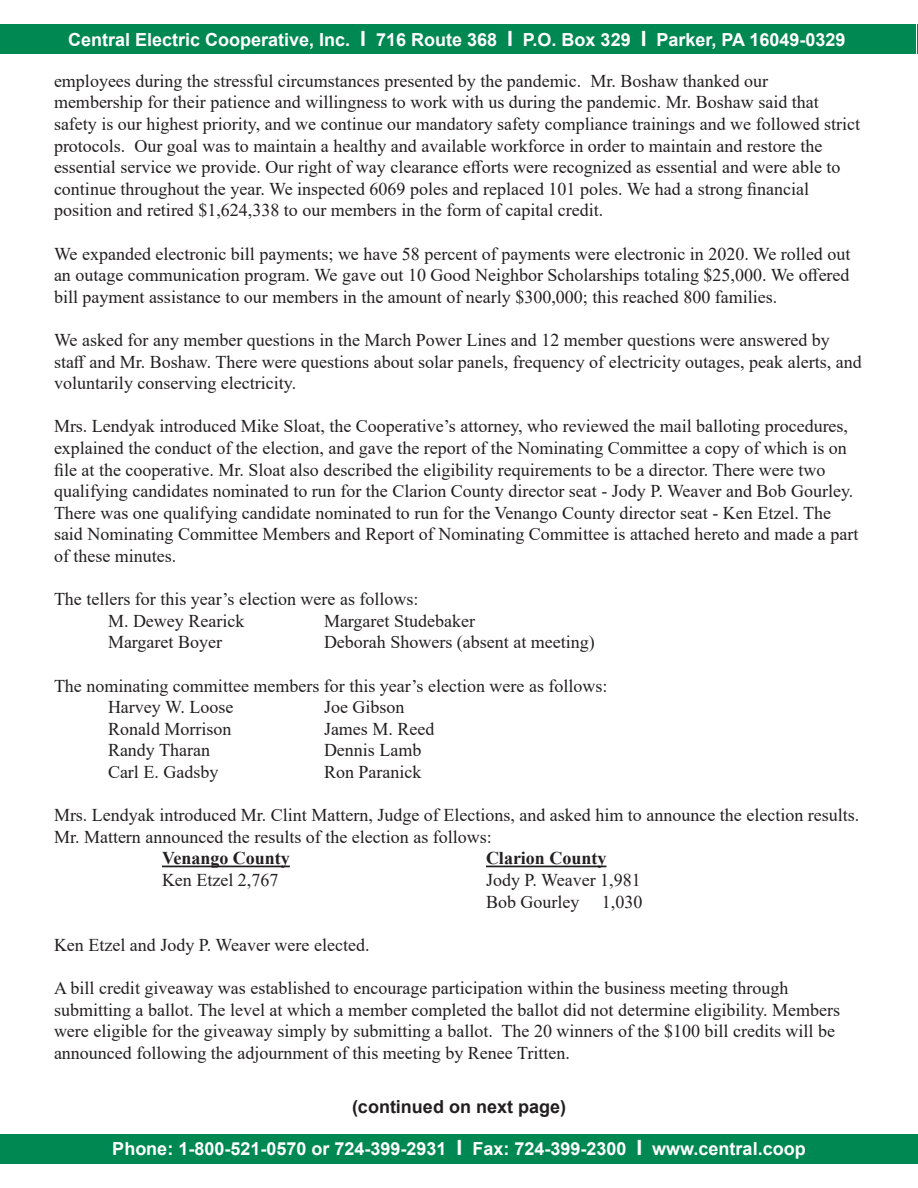
<style>
.page{position:relative;width:918px;height:1188px;background:#fff}
.page>*{position:absolute;margin:0;border:0;box-sizing:border-box;transform-origin:0 0}
.t1{font:18px/21.6px "Times New Roman";color:#231f20}
.t2{font:700 18px "Arial";color:#fff}
.t3{font:700 18px "Times New Roman";color:#231f20}
.t4{font:700 18px "Arial";color:#231f20}
.s1{font-size:21px}
</style>
<div class="page">
<div style="left:0;top:25px;width:916px;height:29px;background:#008852"></div>
<div style="left:0;top:1134px;width:918px;height:29px;background:#008852"></div>
<hr style="left:162px;top:866px;width:128px;height:1px;background:#231f20">
<hr style="left:486px;top:866px;width:121px;height:1px;background:#231f20">
<svg style="left:917px;top:25px;width:1px;height:29px"></svg>
<p class="t2" style="left:68px;top:27px;width:779px">Central Electric Cooperative, Inc. <span class="s1">I</span> 716 Route 368 <span class="s1">I</span> P.O. Box 329 <span class="s1">I</span> Parker, PA 16049-0329</p>
<p class="t1" style="left:54px;top:69px;width:716px">employees during the stressful circumstances presented by the pandemic. Mr. Boshaw thanked our</p>
<p class="t1" style="left:54px;top:91px;width:808px">membership for their patience and willingness to work with us during the pandemic. Mr. Boshaw said that safety is our highest priority, and we continue our mandatory safety compliance trainings and we followed strict protocols. Our goal was to maintain a healthy and available workforce in order to maintain and restore the essential service we provide. Our right of way clearance efforts were recognized as essential and were able to continue throughout the year. We inspected 6069 poles and replaced 101 poles. We had a strong financial</p>
<p class="t1" style="left:54px;top:199px;width:551px">position and retired $1,624,338 to our members in the form of capital credit.</p>
<p class="t1" style="left:54px;top:242px;width:798px;text-align:justify">We expanded electronic bill payments; we have 58 percent of payments were electronic in 2020. We rolled out an outage communication program. We gave out 10 Good Neighbor Scholarships totaling $25,000. We offered bill payment assistance to our members in the amount of nearly $300,000; this reached 800 families.</p>
<p class="t1" style="left:54px;top:329px;width:809px">We asked for any member questions in the March Power Lines and 12 member questions were answered by staff and Mr. Boshaw. There were questions about solar panels, frequency of electricity outages, peak alerts, and voluntarily conserving electricity.</p>
<p class="t1" style="left:54px;top:415px;width:806px">Mrs. Lendyak introduced Mike Sloat, the Cooperative’s attorney, who reviewed the mail balloting procedures, explained the conduct of the election, and gave the report of the Nominating Committee a copy of which is on file at the cooperative. Mr. Sloat also described the eligibility requirements to be a director. There were two qualifying candidates nominated to run for the Clarion County director seat - Jody P. Weaver and Bob Gourley.<br>There was one qualifying candidate nominated to run for the Venango County director seat - Ken Etzel. The said Nominating Committee Members and Report of Nominating Committee is attached hereto and made a part of these minutes.</p>
<p class="t1" style="left:54px;top:588px;width:366px">The tellers for this year’s election were as follows:</p>
<p class="t1" style="left:108px;top:609px;width:138px">M. Dewey Rearick</p>
<p class="t1" style="left:324px;top:609px;width:153px">Margaret Studebaker</p>
<p class="t1" style="left:108px;top:631px;width:116px">Margaret Boyer</p>
<p class="t1" style="left:324px;top:631px;width:272px">Deborah Showers (absent at meeting)</p>
<p class="t1" style="left:54px;top:674px;width:555px">The nominating committee members for this year’s election were as follows:</p>
<p class="t1" style="left:108px;top:696px;width:127px">Harvey W. Loose</p>
<p class="t1" style="left:324px;top:696px;width:82px">Joe Gibson</p>
<p class="t1" style="left:108px;top:717px;width:125px">Ronald Morrison</p>
<p class="t1" style="left:324px;top:717px;width:112px">James M. Reed</p>
<p class="t1" style="left:108px;top:739px;width:104px">Randy Tharan</p>
<p class="t1" style="left:324px;top:739px;width:99px">Dennis Lamb</p>
<p class="t1" style="left:108px;top:761px;width:112px">Carl E. Gadsby</p>
<p class="t1" style="left:324px;top:761px;width:99px">Ron Paranick</p>
<p class="t1" style="left:54px;top:804px;width:807px">Mrs. Lendyak introduced Mr. Clint Mattern, Judge of Elections, and asked him to announce the election results.<br>Mr. Mattern announced the results of the election as follows:</p>
<p class="t3" style="left:162px;top:845px;width:129px">Venango County</p>
<p class="t3" style="left:486px;top:845px;width:122px">Clarion County</p>
<p class="t1" style="left:162px;top:869px;width:118px">Ken Etzel 2,767</p>
<p class="t1" style="left:486px;top:869px;width:156px">Jody P. Weaver 1,981</p>
<p class="t1" style="left:486px;top:890px;width:95px">Bob Gourley</p>
<p class="t1" style="left:602px;top:890px;width:42px">1,030</p>
<p class="t1" style="left:54px;top:933px;width:317px">Ken Etzel and Jody P. Weaver were elected.</p>
<p class="t1" style="left:54px;top:977px;width:736px">A bill credit giveaway was established to encourage participation within the business meeting through</p>
<p class="t1" style="left:54px;top:998px;width:788px">submitting a ballot. The level at which a member completed the ballot did not determine eligibility. Members were eligible for the giveaway simply by submitting a ballot. The 20 winners of the $100 bill credits will be announced following the adjournment of this meeting by Renee Tritten.</p>
<p class="t4" style="left:352px;top:1094px;width:216px">(continued on next page)</p>
<p class="t2" style="left:112px;top:1136px;width:695px">Phone: 1-800-521-0570 or 724-399-2931 <span class="s1">I</span> Fax: 724-399-2300 <span class="s1">I</span> www.central.coop</p>
</div>
